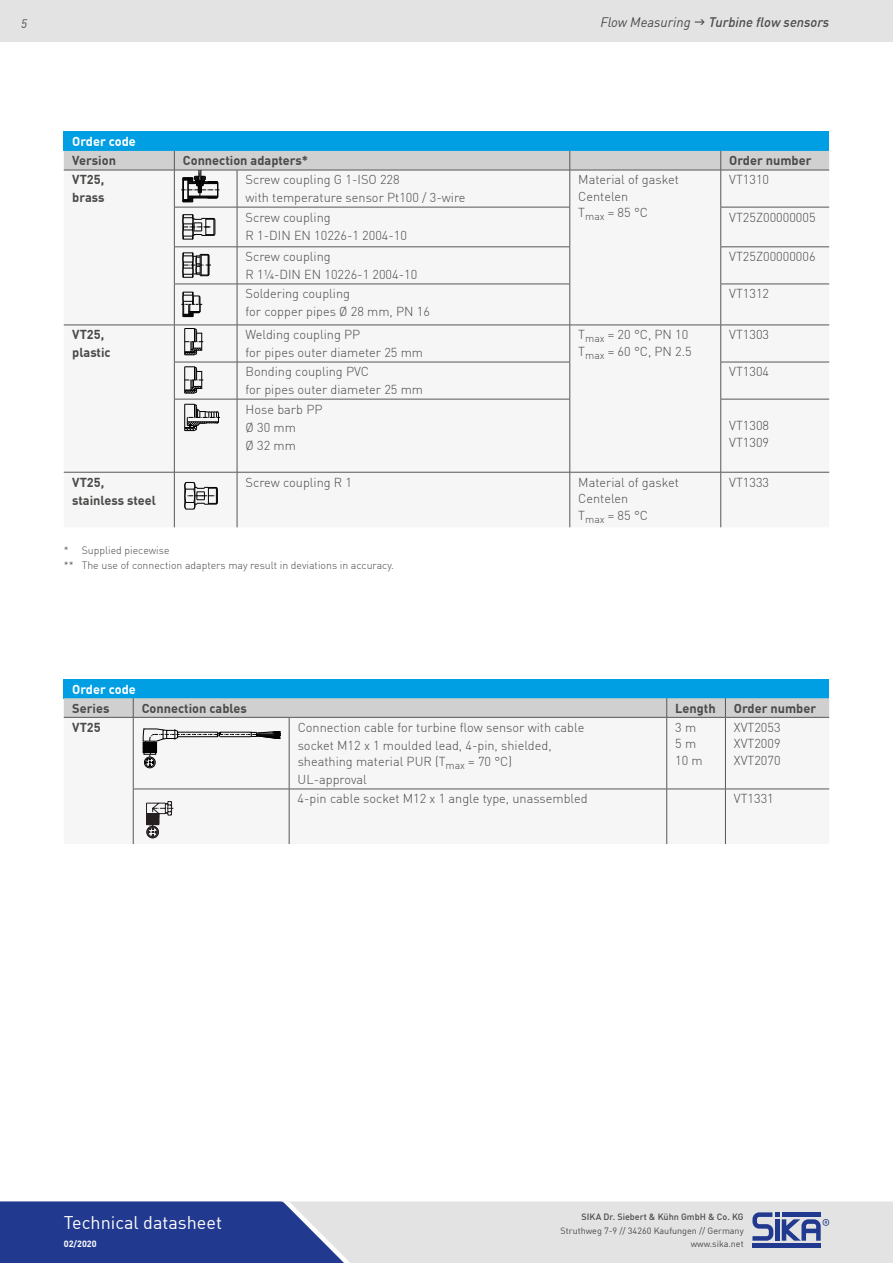
<style>
.page{position:relative;width:893px;height:1263px;background:#fff}
.page>*{position:absolute;margin:0;border:0;box-sizing:border-box;transform-origin:0 0}
.t1{font:18px "DIN Offc";color:#fff}
.t2{font:italic 500 13.5px "DIN Offc";color:#4a4a49}
.t3{font:italic 13.5px "DIN Offc";color:#4a4a49}
.t4{font:300 12.75px/18px "DIN Offc";color:#4a4a49}
.t5{font:700 12.75px/18px "DIN Offc";color:#4a4a49}
.t6{font:700 12.75px "DIN Offc";color:#fff}
.t7{font:italic 12px "DIN Offc";color:#4a4a49}
.t8{font:300 10.5px/15px "DIN Offc";color:#4a4a49}
.t9{font:9px/13.5px "DIN Offc";color:#4a4a49;text-align:right}
.t10{font:500 9px "DIN Offc";color:#4a4a49}
.t11{font:700 9px "DIN Offc";color:#fff}
</style>
<div class="page">
<div style="left:373px;top:1201px;width:520px;height:62px;background:#e3e3e3"></div>
<svg style="left:0;top:1201px;width:373px;height:62px;background:#41569d"></svg>
<div style="left:0;top:0;width:893px;height:42px;background:#e3e3e3"></div>
<hr style="left:752px;top:1243px;width:69px;height:4px;background:#213a8f">
<svg style="left:752px;top:1212px;width:77px;height:29px;background:#7f8cb7"></svg>
<div style="left:64px;top:132px;width:765px;height:19px;background:#009fe3"></div>
<div style="left:64px;top:203px;width:765px;height:324px;background:#f6f6f6"></div>
<hr style="left:720px;top:207px;width:1px;height:40px;background:#575756">
<hr style="left:174px;top:247px;width:63px;height:1px;background:#575756">
<hr style="left:237px;top:247px;width:333px;height:1px;background:#575756">
<hr style="left:720px;top:247px;width:109px;height:1px;background:#575756">
<hr style="left:720px;top:247px;width:1px;height:37px;background:#575756">
<hr style="left:720px;top:284px;width:1px;height:41px;background:#575756">
<hr style="left:720px;top:325px;width:1px;height:37px;background:#575756">
<hr style="left:720px;top:362px;width:1px;height:37px;background:#575756">
<hr style="left:720px;top:399px;width:1px;height:73px;background:#575756">
<hr style="left:720px;top:472px;width:1px;height:55px;background:#575756">
<hr style="left:720px;top:170px;width:1px;height:37px;background:#575756">
<hr style="left:174px;top:207px;width:63px;height:1px;background:#575756">
<hr style="left:237px;top:207px;width:333px;height:1px;background:#575756">
<hr style="left:720px;top:207px;width:109px;height:1px;background:#575756">
<hr style="left:174px;top:284px;width:63px;height:1px;background:#575756">
<hr style="left:237px;top:284px;width:333px;height:1px;background:#575756">
<hr style="left:720px;top:284px;width:109px;height:1px;background:#575756">
<hr style="left:174px;top:362px;width:63px;height:1px;background:#575756">
<hr style="left:237px;top:362px;width:333px;height:1px;background:#575756">
<hr style="left:720px;top:362px;width:109px;height:1px;background:#575756">
<hr style="left:174px;top:399px;width:63px;height:1px;background:#575756">
<hr style="left:237px;top:399px;width:333px;height:1px;background:#575756">
<hr style="left:720px;top:399px;width:109px;height:1px;background:#575756">
<hr style="left:64px;top:472px;width:110px;height:1px;background:#575756">
<hr style="left:174px;top:472px;width:63px;height:1px;background:#575756">
<hr style="left:237px;top:472px;width:333px;height:1px;background:#575756">
<hr style="left:570px;top:472px;width:151px;height:1px;background:#575756">
<hr style="left:721px;top:472px;width:108px;height:1px;background:#575756">
<hr style="left:64px;top:325px;width:110px;height:1px;background:#575756">
<hr style="left:174px;top:325px;width:63px;height:1px;background:#575756">
<hr style="left:237px;top:325px;width:333px;height:1px;background:#575756">
<hr style="left:570px;top:325px;width:151px;height:1px;background:#575756">
<hr style="left:721px;top:325px;width:108px;height:1px;background:#575756">
<hr style="left:174px;top:170px;width:1px;height:37px;background:#575756">
<hr style="left:174px;top:207px;width:1px;height:40px;background:#575756">
<hr style="left:174px;top:247px;width:1px;height:37px;background:#575756">
<hr style="left:174px;top:284px;width:1px;height:41px;background:#575756">
<hr style="left:174px;top:325px;width:1px;height:37px;background:#575756">
<hr style="left:174px;top:362px;width:1px;height:37px;background:#575756">
<hr style="left:174px;top:399px;width:1px;height:73px;background:#575756">
<hr style="left:174px;top:472px;width:1px;height:55px;background:#575756">
<hr style="left:237px;top:170px;width:1px;height:37px;background:#575756">
<hr style="left:570px;top:170px;width:1px;height:37px;background:#575756">
<hr style="left:237px;top:207px;width:1px;height:40px;background:#575756">
<hr style="left:570px;top:207px;width:1px;height:40px;background:#575756">
<hr style="left:237px;top:247px;width:1px;height:37px;background:#575756">
<hr style="left:570px;top:247px;width:1px;height:37px;background:#575756">
<hr style="left:237px;top:284px;width:1px;height:41px;background:#575756">
<hr style="left:570px;top:284px;width:1px;height:41px;background:#575756">
<hr style="left:237px;top:325px;width:1px;height:37px;background:#575756">
<hr style="left:570px;top:325px;width:1px;height:37px;background:#575756">
<hr style="left:237px;top:362px;width:1px;height:37px;background:#575756">
<hr style="left:570px;top:362px;width:1px;height:37px;background:#575756">
<hr style="left:237px;top:399px;width:1px;height:73px;background:#575756">
<hr style="left:570px;top:399px;width:1px;height:73px;background:#575756">
<hr style="left:237px;top:472px;width:1px;height:55px;background:#575756">
<hr style="left:570px;top:472px;width:1px;height:55px;background:#575756">
<svg style="left:64px;top:151px;width:765px;height:52px"></svg>
<svg style="left:181px;top:292px;width:21px;height:25px"></svg>
<svg style="left:183px;top:253px;width:28px;height:25px"></svg>
<svg style="left:183px;top:214px;width:33px;height:26px"></svg>
<svg style="left:184px;top:328px;width:19px;height:28px"></svg>
<svg style="left:184px;top:367px;width:19px;height:27px"></svg>
<svg style="left:184px;top:404px;width:36px;height:27px"></svg>
<svg style="left:185px;top:482px;width:33px;height:28px"></svg>
<div style="left:64px;top:679px;width:765px;height:19px;background:#009fe3"></div>
<div style="left:132px;top:718px;width:697px;height:126px;background:#f6f6f6"></div>
<hr style="left:666px;top:789px;width:1px;height:55px;background:#575756">
<hr style="left:725px;top:789px;width:1px;height:55px;background:#575756">
<hr style="left:666px;top:717px;width:1px;height:72px;background:#575756">
<hr style="left:725px;top:717px;width:1px;height:72px;background:#575756">
<hr style="left:133px;top:789px;width:156px;height:1px;background:#575756">
<hr style="left:289px;top:789px;width:378px;height:1px;background:#575756">
<hr style="left:667px;top:789px;width:58px;height:1px;background:#575756">
<hr style="left:725px;top:789px;width:104px;height:1px;background:#575756">
<hr style="left:133px;top:717px;width:1px;height:72px;background:#575756">
<hr style="left:289px;top:717px;width:1px;height:72px;background:#575756">
<hr style="left:133px;top:789px;width:1px;height:55px;background:#575756">
<hr style="left:289px;top:789px;width:1px;height:55px;background:#575756">
<hr style="left:64px;top:717px;width:69px;height:1px;background:#575756">
<hr style="left:133px;top:717px;width:156px;height:1px;background:#575756">
<hr style="left:289px;top:717px;width:378px;height:1px;background:#575756">
<hr style="left:667px;top:717px;width:58px;height:1px;background:#575756">
<hr style="left:725px;top:717px;width:104px;height:1px;background:#575756">
<svg style="left:64px;top:698px;width:765px;height:19px;background:#cbcdce"></svg>
<svg style="left:143px;top:729px;width:141px;height:39px"></svg>
<svg style="left:144px;top:801px;width:30px;height:37px"></svg>
<p class="t7" style="left:21px;top:16px;width:7px">5</p>
<p class="t3" style="left:600px;top:14px;width:92px">Flow Measuring</p>
<p class="t2" style="left:709px;top:14px;width:122px">Turbine flow sensors</p>
<p class="t6" style="left:72px;top:133px;width:65px">Order code</p>
<p class="t5" style="left:72px;top:151px;width:45px">Version</p>
<p class="t5" style="left:183px;top:151px;width:127px">Connection adapters*</p>
<p class="t5" style="left:729px;top:151px;width:84px">Order number</p>
<p class="t5" style="left:72px;top:170px;width:34px">VT25, brass</p>
<p class="t4" style="left:246px;top:171px;width:221px">Screw coupling G 1-ISO 228<br>with temperature sensor Pt100 / 3-wire</p>
<p class="t4" style="left:578px;top:171px;width:102px;line-height:16.5px">Material of gasket<br>Centelen<br>T<sub>max</sub> = 85 °C</p>
<p class="t4" style="left:729px;top:171px;width:41px">VT1310</p>
<p class="t4" style="left:246px;top:208px;width:163px">Screw coupling<br>R 1-DIN EN 10226-1 2004-10</p>
<p class="t4" style="left:729px;top:208px;width:88px">VT25Z00000005</p>
<p class="t4" style="left:246px;top:248px;width:173px">Screw coupling<br>R 1¼-DIN EN 10226-1 2004-10</p>
<p class="t4" style="left:729px;top:248px;width:88px">VT25Z00000006</p>
<p class="t4" style="left:246px;top:285px;width:186px">Soldering coupling<br>for copper pipes Ø 28 mm, PN 16</p>
<p class="t4" style="left:729px;top:285px;width:41px">VT1312</p>
<p class="t5" style="left:72px;top:325px;width:40px">VT25, plastic</p>
<p class="t4" style="left:246px;top:326px;width:179px">Welding coupling PP<br>for pipes outer diameter 25 mm</p>
<p class="t4" style="left:578px;top:326px;width:115px;line-height:16.5px">T<sub>max</sub> = 20 °C, PN 10<br>T<sub>max</sub> = 60 °C, PN 2.5</p>
<p class="t4" style="left:729px;top:326px;width:41px">VT1303</p>
<p class="t4" style="left:246px;top:363px;width:179px">Bonding coupling PVC<br>for pipes outer diameter 25 mm</p>
<p class="t4" style="left:729px;top:363px;width:41px">VT1304</p>
<p class="t4" style="left:246px;top:400px;width:78px">Hose barb PP<br>Ø 30 mm<br>Ø 32 mm</p>
<p class="t4" style="left:729px;top:417px;width:41px;line-height:16.5px">VT1308<br>VT1309</p>
<p class="t5" style="left:72px;top:472px;width:85px">VT25, stainless steel</p>
<p class="t4" style="left:246px;top:473px;width:108px">Screw coupling R 1</p>
<p class="t4" style="left:578px;top:474px;width:102px;line-height:16.5px">Material of gasket<br>Centelen<br>T<sub>max</sub> = 85 °C</p>
<p class="t4" style="left:729px;top:473px;width:41px">VT1333</p>
<p class="t8" style="left:64px;top:543px;width:332px">* Supplied piecewise<br>** The use of connection adapters may result in deviations in accuracy.</p>
<p class="t6" style="left:72px;top:681px;width:65px">Order code</p>
<p class="t5" style="left:72px;top:698px;width:39px">Series</p>
<p class="t5" style="left:142px;top:698px;width:107px">Connection cables</p>
<p class="t5" style="left:675px;top:698px;width:42px">Length</p>
<p class="t5" style="left:734px;top:698px;width:84px">Order number</p>
<p class="t5" style="left:72px;top:718px;width:30px">VT25</p>
<p class="t4" style="left:298px;top:718px;width:288px">Connection cable for turbine flow sensor with cable socket M12 x 1 moulded lead, 4-pin, shielded,</p>
<p class="t4" style="left:298px;top:752px;width:216px">sheathing material PUR (T<sub>max</sub> = 70 °C)<br>UL-approval</p>
<p class="t4" style="left:675px;top:719px;width:29px;line-height:16.5px">3 m<br>5 m<br>10 m</p>
<p class="t4" style="left:734px;top:719px;width:48px;line-height:16.5px;text-align:justify">XVT2053<br>XVT2009<br>XVT2070</p>
<p class="t4" style="left:298px;top:790px;width:292px">4-pin cable socket M12 x 1 angle type, unassembled</p>
<p class="t4" style="left:734px;top:790px;width:41px">VT1331</p>
<h1 class="t1" style="left:64px;top:1211px;width:160px">Technical datasheet</h1>
<p class="t11" style="left:64px;top:1238px;width:34px">02/2020</p>
<p class="t10" style="left:582px;top:1211px;width:164px">SIKA Dr. Siebert &amp; Kühn GmbH &amp; Co. KG</p>
<p class="t9" style="left:561px;top:1224px;width:185px">Struthweg 7-9 // 34260 Kaufungen // Germany www.sika.net</p>
</div>
